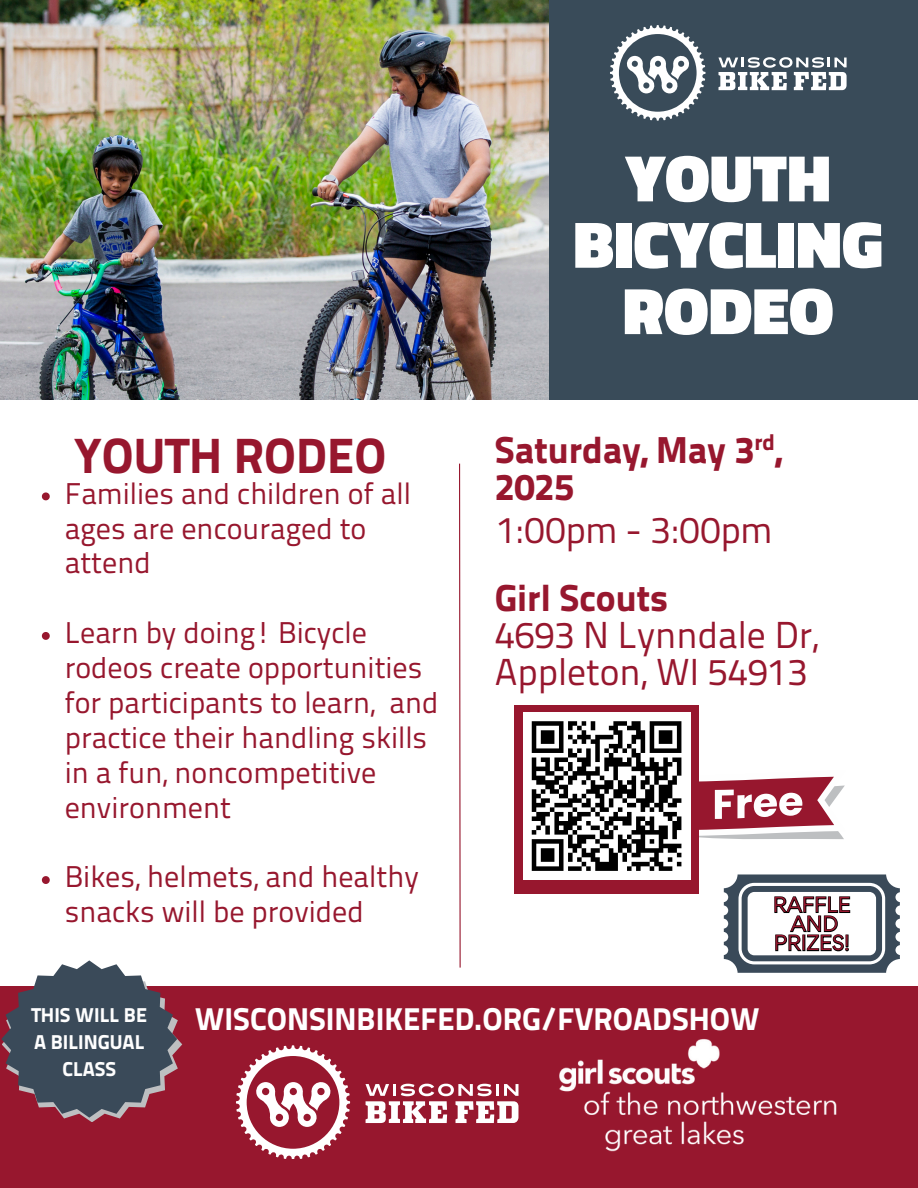
<style>
.page{position:relative;width:918px;height:1188px;background:#fff}
.page>*{position:absolute;margin:0;border:0;box-sizing:border-box;transform-origin:0 0}
.t1{font:900 66.75px/66.3px "Titillium Web";color:#fff;text-align:center}
.t2{font:800 49.5px "Titillium Text 22 L";color:#97172e}
.t3{font:37.5px/37.2px "Titillium Text 22 L";color:#97172e}
.t4{font:800 37.5px/37.2px "Titillium Text 22 L";color:#97172e}
.t5{font:37.5px "Titillium Web";color:#97172e}
.t6{font:800 31.5px "Titillium Text 22 L";color:#fff}
.t7{font:30px/34.8px "Titillium Text 22 L";color:#97172e}
.t8{font:800 22.5px "Titillium Text 22 L";color:#97172e}
.t9{font:800 20.1px/27px "Titillium Text 22 L";color:#fefefe}
.t10{font:19.35px/19px "Gordita";color:#97172e;text-align:center}
.s1{font-weight:800}
</style>
<div class="page">
<img style="left:0;top:0;width:549px;height:399px">
<div style="left:549px;top:0;width:369px;height:399px;background:#394b59"></div>
<svg style="left:718px;top:57px;width:128px;height:33px"></svg>
<svg style="left:610px;top:25px;width:96px;height:96px"></svg>
<svg style="left:459px;top:463px;width:2px;height:505px"></svg>
<div style="left:0;top:986px;width:918px;height:202px;background:#97172e"></div>
<svg style="left:1px;top:960px;width:181px;height:162px"></svg>
<div style="left:514px;top:705px;width:185px;height:188px;background:#97172e"></div>
<svg style="left:42px;top:492px;width:8px;height:8px"></svg>
<svg style="left:42px;top:632px;width:8px;height:8px"></svg>
<svg style="left:42px;top:876px;width:8px;height:8px"></svg>
<img style="left:559px;top:1039px;width:278px;height:113px">
<svg style="left:365px;top:1084px;width:153px;height:39px"></svg>
<svg style="left:236px;top:1045px;width:114px;height:114px"></svg>
<div style="left:523px;top:712px;width:168px;height:168px;background:#fff"></div>
<svg style="left:527px;top:721px;width:373px;height:252px"></svg>
<p class="t2" style="left:74px;top:436px;width:314px">YOUTH RODEO</p>
<p class="t7" style="left:65px;top:479px;width:348px">Families and children of all ages are encouraged to attend</p>
<p class="t7" style="left:65px;top:618px;width:375px">Learn by doing! Bicycle rodeos create opportunities for participants to learn, and practice their handling skills in a fun, noncompetitive environment</p>
<p class="t7" style="left:65px;top:862px;width:356px">Bikes, helmets, and healthy snacks will be provided</p>
<h2 class="t1" style="left:573px;top:143px;width:311px">YOUTH<br>BICYCLING<br>RODEO</h2>
<h3 class="t8" style="left:754px;top:433px;width:22px">rd</h3>
<h3 class="t4" style="left:495px;top:435px;width:288px">Saturday, May 3 ,<br>2025</h3>
<h3 class="t5" style="left:495px;top:500px;width:279px">1:00pm - 3:00pm</h3>
<h3 class="t3" style="left:495px;top:583px;width:325px"><span class="s1">Girl Scouts<br></span>4693 N Lynndale Dr,<br>Appleton, WI 54913</h3>
<p class="t10" style="left:773px;top:895px;width:79px">RAFFLE</p>
<p class="t10" style="left:774px;top:914px;width:77px">AND<br>PRIZES!</p>
<p class="t9" style="left:31px;top:1003px;width:117px">THIS WILL BE<br>A BILINGUAL</p>
<h1 class="t9" style="left:62px;top:1057px;width:55px">CLASS</h1>
<p class="t6" style="left:195px;top:1007px;width:566px">WISCONSINBIKEFED.ORG/FVROADSHOW</p>
</div>
